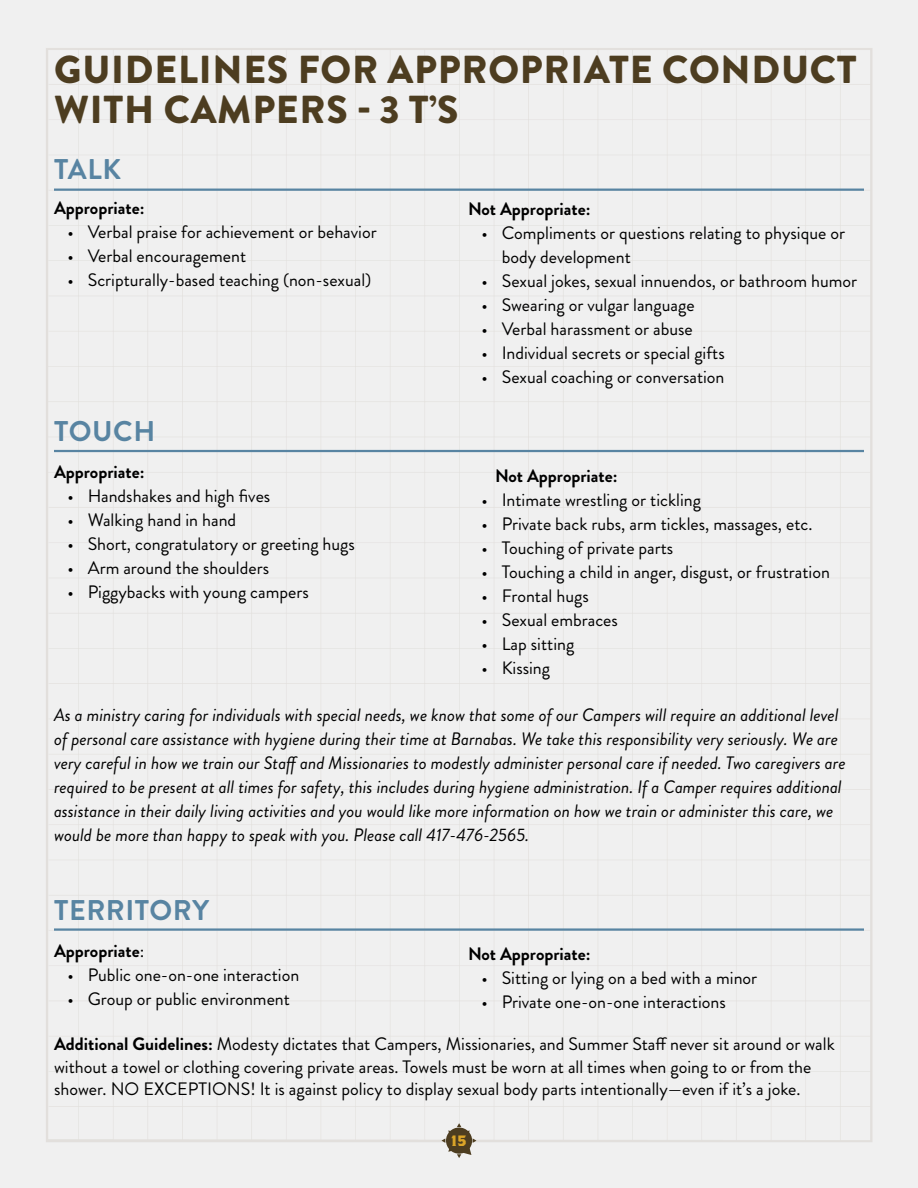
<style>
.page{position:relative;width:918px;height:1188px;background:#f0f0f0}
.page>*{position:absolute;margin:0;border:0;box-sizing:border-box;transform-origin:0 0}
.t1{font:900 39px/40.5px "Brandon Grotesque";letter-spacing:.02em;color:#4d3d20}
.t2{font:700 28.5px "Brandon Grotesque";letter-spacing:.02em;color:#5884a2}
.t3{font:18px/22.5px "Brandon Grotesque";color:#000}
.t4{font:italic 18px/24px "Brandon Grotesque";color:#000}
.t5{font:700 18px "Brandon Grotesque";color:#000}
.t6{font:700 15px "Brothers OT";color:#dba428}
.s1{font-weight:400}
.s2{font-weight:700}
</style>
<div class="page">
<hr style="left:54px;top:189px;width:810px;height:2px;background:#5884a2">
<hr style="left:54px;top:450px;width:810px;height:2px;background:#5884a2">
<hr style="left:54px;top:928px;width:810px;height:3px;background:#5884a2">
<svg style="left:442px;top:1123px;width:34px;height:35px"></svg>
<h1 class="t1" style="left:54px;top:50px;width:804px">GUIDELINES FOR APPROPRIATE CONDUCT<br>WITH CAMPERS - 3 T’S</h1>
<h2 class="t2" style="left:54px;top:149px;width:68px">TALK</h2>
<p class="t5" style="left:54px;top:195px;width:92px">Appropriate:</p>
<p class="t3" style="left:68px;top:221px;width:311px">• Verbal praise for achievement or behavior</p>
<p class="t3" style="left:68px;top:245px;width:180px">• Verbal encouragement</p>
<p class="t3" style="left:68px;top:269px;width:305px">• Scripturally-based teaching (non-sexual)</p>
<h2 class="t2" style="left:54px;top:411px;width:103px">TOUCH</h2>
<p class="t5" style="left:54px;top:460px;width:92px">Appropriate:</p>
<p class="t3" style="left:68px;top:485px;width:204px">• Handshakes and high fives</p>
<p class="t3" style="left:68px;top:509px;width:170px">• Walking hand in hand</p>
<p class="t3" style="left:68px;top:533px;width:289px">• Short, congratulatory or greeting hugs</p>
<p class="t3" style="left:68px;top:557px;width:203px">• Arm around the shoulders</p>
<p class="t3" style="left:68px;top:581px;width:243px">• Piggybacks with young campers</p>
<p class="t5" style="left:468px;top:197px;width:124px">Not Appropriate:</p>
<p class="t3" style="left:502px;top:221px;width:345px;line-height:24px;text-indent:-20px">• Compliments or questions relating to physique or body development</p>
<p class="t3" style="left:482px;top:270px;width:377px">• Sexual jokes, sexual innuendos, or bathroom humor</p>
<p class="t3" style="left:482px;top:294px;width:215px">• Swearing or vulgar language</p>
<p class="t3" style="left:482px;top:318px;width:213px">• Verbal harassment or abuse</p>
<p class="t3" style="left:482px;top:342px;width:245px">• Individual secrets or special gifts</p>
<p class="t3" style="left:482px;top:366px;width:245px">• Sexual coaching or conversation</p>
<p class="t5" style="left:495px;top:463px;width:124px">Not Appropriate:</p>
<p class="t3" style="left:482px;top:489px;width:221px">• Intimate wrestling or tickling</p>
<p class="t3" style="left:482px;top:513px;width:333px">• Private back rubs, arm tickles, massages, etc.</p>
<p class="t3" style="left:482px;top:537px;width:193px">• Touching of private parts</p>
<p class="t3" style="left:482px;top:561px;width:350px">• Touching a child in anger, disgust, or frustration</p>
<p class="t3" style="left:482px;top:585px;width:109px">• Frontal hugs</p>
<p class="t3" style="left:482px;top:609px;width:138px">• Sexual embraces</p>
<p class="t3" style="left:482px;top:633px;width:94px">• Lap sitting</p>
<p class="t3" style="left:482px;top:657px;width:70px">• Kissing</p>
<p class="t4" style="left:54px;top:703px;width:793px">As a ministry caring for individuals with special needs, we know that some of our Campers will require an additional level of personal care assistance with hygiene during their time at Barnabas. We take this responsibility very seriously. We are very careful in how we train our Staff and Missionaries to modestly administer personal care if needed. Two caregivers are required to be present at all times for safety, this includes during hygiene administration. If a Camper requires additional assistance in their daily living activities and you would like more information on how we train or administer this care, we would be more than happy to speak with you. Please call 417-476-2565.</p>
<h2 class="t2" style="left:54px;top:890px;width:156px">TERRITORY</h2>
<p class="t5" style="left:54px;top:939px;width:92px">Appropriate<span class="s1">:</span></p>
<p class="t3" style="left:68px;top:964px;width:233px">• Public one-on-one interaction</p>
<p class="t3" style="left:68px;top:988px;width:224px">• Group or public environment</p>
<p class="t5" style="left:468px;top:942px;width:124px">Not Appropriate:</p>
<p class="t3" style="left:482px;top:967px;width:277px">• Sitting or lying on a bed with a minor</p>
<p class="t3" style="left:482px;top:991px;width:246px">• Private one-on-one interactions</p>
<p class="t3" style="left:54px;top:1033px;width:782px"><span class="s2">Additional Guidelines:</span> Modesty dictates that Campers, Missionaries, and Summer Staff never sit around or walk without a towel or clothing covering private areas. Towels must be worn at all times when going to or from the shower. NO EXCEPTIONS! It is against policy to display sexual body parts intentionally—even if it’s a joke.</p>
<p class="t6" style="left:451px;top:1134px;width:17px">15</p>
</div>
